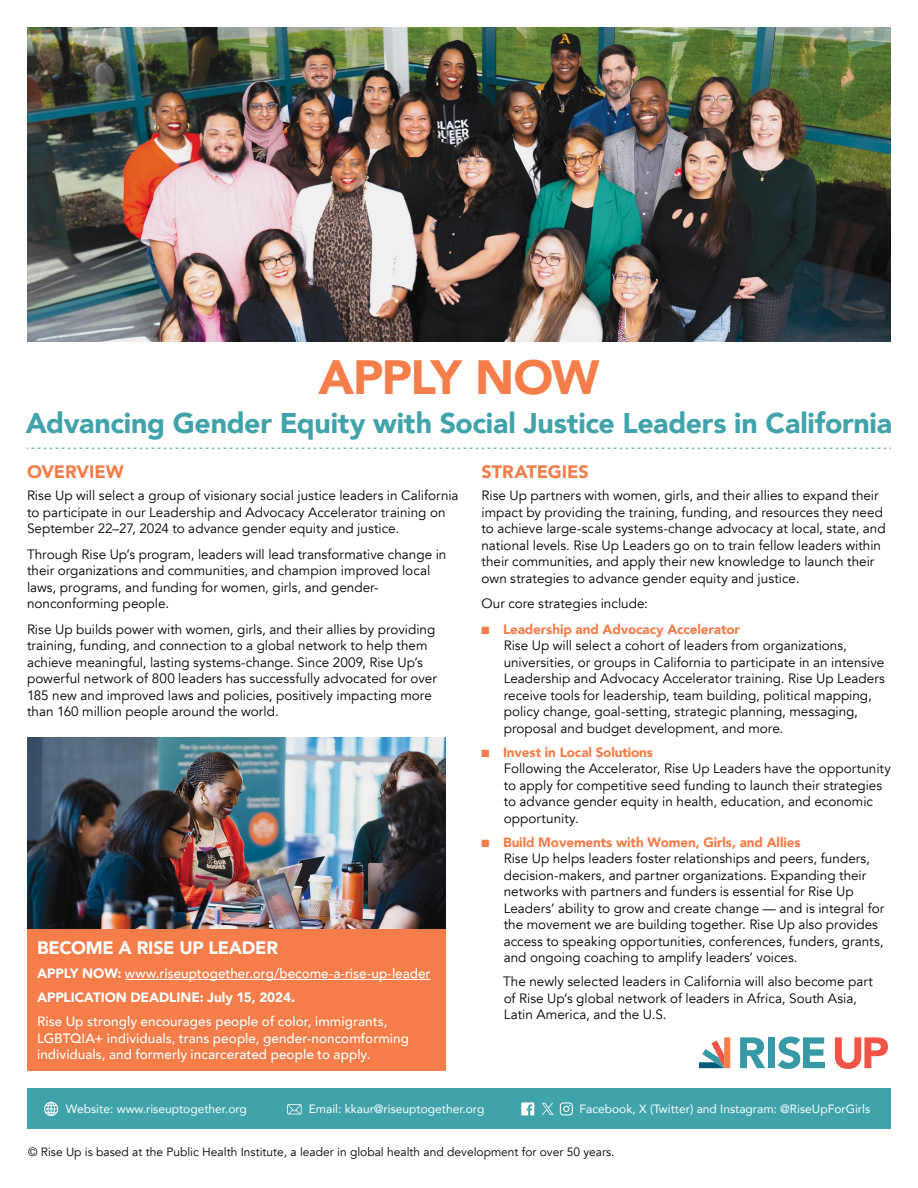
<style>
.page{position:relative;width:918px;height:1188px;background:#fff}
.page>*{position:absolute;margin:0;border:0;box-sizing:border-box;transform-origin:0 0}
.t1{font:900 48px "Avenir";letter-spacing:-.035em;color:#f57d4a}
.t2{font:900 28.5px "Avenir";letter-spacing:-.01em;color:#40a3ab}
.t3{font:900 18px "Avenir";letter-spacing:-.015em;color:#fff}
.t4{font:900 18px "Avenir";color:#f57d4a}
.t5{font:13.5px/16.5px "Avenir";color:#000}
.t6{font:500 13.5px/16.5px "Avenir";letter-spacing:.005em;color:#fff}
.t7{font:12px "Avenir";color:#fff}
.t8{font:12px "Avenir";color:#000}
.s1{font-weight:900}
.s2{color:#f57d4a}
.s3{font-weight:900;color:#f57d4a}
</style>
<div class="page">
<img style="left:27px;top:737px;width:419px;height:192px">
<div style="left:27px;top:1089px;width:864px;height:40px;background:#40a3ab"></div>
<svg style="left:287px;top:1104px;width:15px;height:11px"></svg>
<div style="left:44px;top:1102px;width:14px;height:14px;border:1px solid #fff;border-radius:50%"></div>
<div style="left:47px;top:1102px;width:8px;height:14px;border:1px solid #fff;border-radius:50%"></div>
<svg style="left:45px;top:1102px;width:13px;height:13px"></svg>
<svg style="left:521px;top:1102px;width:13px;height:13px"></svg>
<svg style="left:560px;top:1102px;width:13px;height:13px"></svg>
<svg style="left:542px;top:1103px;width:12px;height:12px"></svg>
<svg style="left:740px;top:1037px;width:25px;height:31px"></svg>
<div style="left:768px;top:1037px;width:7px;height:31px;background:#3699a3"></div>
<svg style="left:778px;top:1037px;width:47px;height:32px"></svg>
<svg style="left:835px;top:1037px;width:53px;height:32px"></svg>
<svg style="left:699px;top:1037px;width:31px;height:31px"></svg>
<img style="left:27px;top:27px;width:864px;height:315px">
<svg style="left:27px;top:448px;width:864px;height:1px"></svg>
<div style="left:27px;top:929px;width:419px;height:142px;background:#f57d4a"></div>
<hr style="left:125px;top:979px;width:306px;height:1px;background:#fff">
<h1 class="t1" style="left:318px;top:336px;width:283px">APPLY NOW</h1>
<h2 class="t2" style="left:26px;top:399px;width:868px">Advancing Gender Equity with Social Justice Leaders in California</h2>
<h3 class="t4" style="left:27px;top:456px;width:98px">OVERVIEW</h3>
<p class="t5" style="left:27px;top:487px;width:433px">Rise Up will select a group of visionary social justice leaders in California to participate in our Leadership and Advocacy Accelerator training on<br>September 22–27, 2024 to advance gender equity and justice.</p>
<p class="t5" style="left:27px;top:546px;width:421px">Through Rise Up’s program, leaders will lead transformative change in their organizations and communities, and champion improved local laws, programs, and funding for women, girls, and gender&shy;nonconforming people.</p>
<p class="t5" style="left:27px;top:621px;width:411px">Rise Up builds power with women, girls, and their allies by providing training, funding, and connection to a global network to help them achieve meaningful, lasting systems-change. Since 2009, Rise Up’s powerful network of 800 leaders has successfully advocated for over 185 new and improved laws and policies, positively impacting more than 160 million people around the world.</p>
<h3 class="t3" style="left:37px;top:933px;width:242px">BECOME A RISE UP LEADER</h3>
<p class="t6" style="left:37px;top:961px;width:395px;line-height:24px"><span class="s1">APPLY NOW:</span> www.riseuptogether.org/become-a-rise-up-leader<br><span class="s1">APPLICATION DEADLINE: July 15, 2024.</span></p>
<p class="t6" style="left:37px;top:1013px;width:373px">Rise Up strongly encourages people of color, immigrants,<br>LGBTQIA+ individuals, trans people, gender-noncomforming individuals, and formerly incarcerated people to apply.</p>
<h3 class="t4" style="left:482px;top:456px;width:109px">STRATEGIES</h3>
<p class="t5" style="left:482px;top:487px;width:406px">Rise Up partners with women, girls, and their allies to expand their impact by providing the training, funding, and resources they need to achieve large-scale systems-change advocacy at local, state, and national levels. Rise Up Leaders go on to train fellow leaders within their communities, and apply their new knowledge to launch their own strategies to advance gender equity and justice.</p>
<p class="t5" style="left:482px;top:595px;width:168px">Our core strategies include:</p>
<p class="t5" style="left:504px;top:621px;width:383px;text-indent:-22px"><span class="s2">■</span> <span class="s3">Leadership and Advocacy Accelerator<br></span>Rise Up will select a cohort of leaders from organizations, universities, or groups in California to participate in an intensive Leadership and Advocacy Accelerator training. Rise Up Leaders receive tools for leadership, team building, political mapping, policy change, goal-setting, strategic planning, messaging, proposal and budget development, and more.</p>
<p class="t5" style="left:504px;top:744px;width:389px;text-indent:-22px"><span class="s2">■</span> <span class="s3">Invest in Local Solutions<br></span>Following the Accelerator, Rise Up Leaders have the opportunity to apply for competitive seed funding to launch their strategies to advance gender equity in health, education, and economic opportunity.</p>
<p class="t5" style="left:504px;top:834px;width:382px;text-indent:-22px"><span class="s2">■</span> <span class="s3">Build Movements with Women, Girls, and Allies<br></span>Rise Up helps leaders foster relationships and peers, funders, decision-makers, and partner organizations. Expanding their networks with partners and funders is essential for Rise Up Leaders’ ability to grow and create change — and is integral for the movement we are building together. Rise Up also provides access to speaking opportunities, conferences, funders, grants, and ongoing coaching to amplify leaders’ voices.</p>
<p class="t5" style="left:503px;top:973px;width:371px">The newly selected leaders in California will also become part of Rise Up’s global network of leaders in Africa, South Asia,<br>Latin America, and the U.S.</p>
<p class="t7" style="left:66px;top:1099px;width:183px">Website: www.riseuptogether.org</p>
<p class="t7" style="left:309px;top:1100px;width:177px">Email: kkaur@riseuptogether.org</p>
<p class="t7" style="left:580px;top:1099px;width:292px">Facebook, X (Twitter) and Instagram: @RiseUpForGirls</p>
<p class="t8" style="left:28px;top:1145px;width:588px">© Rise Up is based at the Public Health Institute, a leader in global health and development for over 50 years.</p>
</div>
